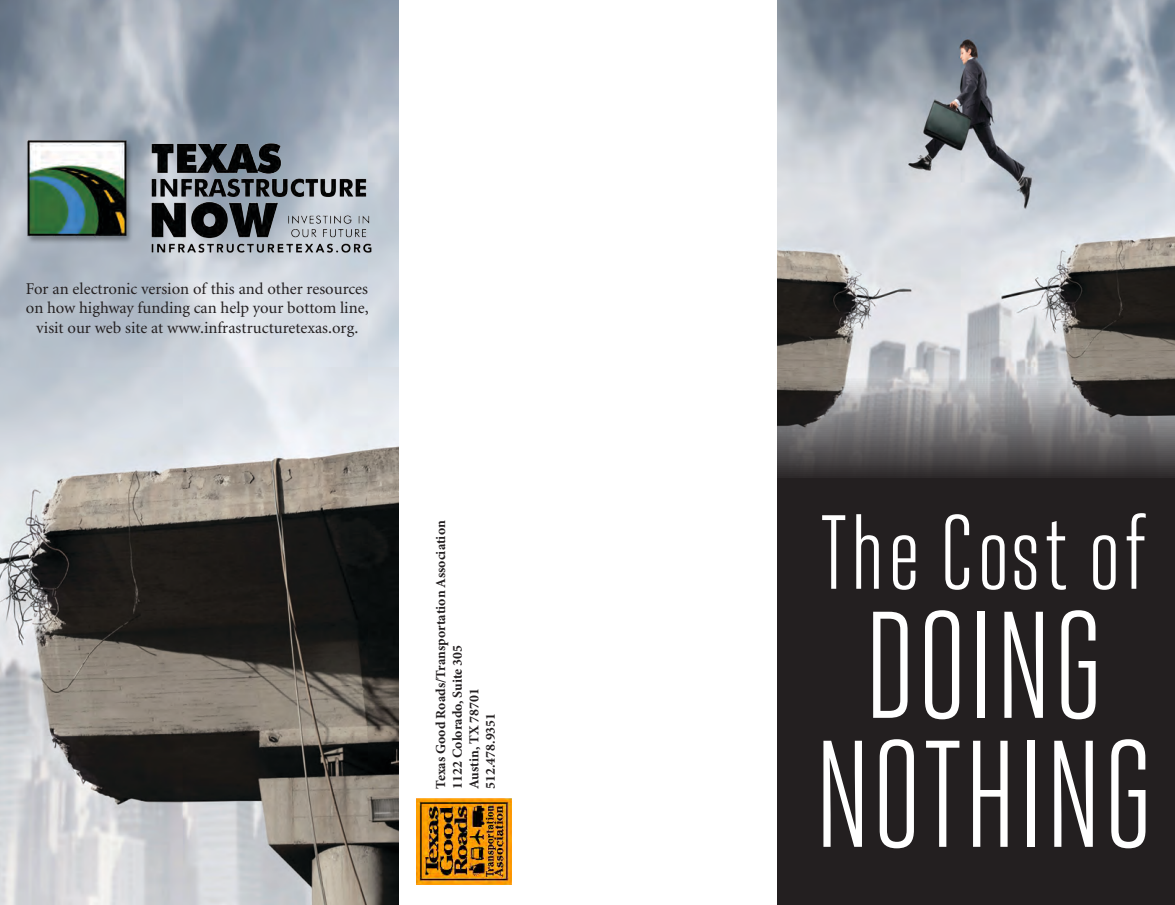
<style>
.page{position:relative;width:1175px;height:905px;background:#fff}
.page>*{position:absolute;margin:0;border:0;box-sizing:border-box;transform-origin:0 0}
.t1{font:151.5px "Heroic Condensed";color:#fff}
.t2{font:105px "Heroic Condensed";letter-spacing:.03em;color:#fff}
.t3{font:16.5px/19.8px "Minion";color:#231f20;text-align:center}
.t4{font:700 13.8px "Minion Pro";color:#231f20}
</style>
<div class="page">
<div style="left:778px;top:0;width:396px;height:904px;background:#231f20"></div>
<img style="left:778px;top:0;width:396px;height:477px">
<img style="left:0;top:0;width:398px;height:904px">
<img style="left:416px;top:798px;width:96px;height:86px">
<img style="left:19px;top:129px;width:361px;height:128px">
<p class="t3" style="left:26px;top:279px;width:344px">For an electronic version of this and other resources on how highway funding can help your bottom line, visit our web site at www.infrastructuretexas.org.</p>
<p class="t4" style="left:432px;top:788px;width:270px;rotate:-90deg">Texas Good Roads/Transportation Association</p>
<p class="t4" style="left:449px;top:788px;width:145px;rotate:-90deg">1122 Colorado, Suite 305</p>
<p class="t4" style="left:465px;top:788px;width:102px;rotate:-90deg">Austin, TX 78701</p>
<p class="t4" style="left:482px;top:788px;width:77px;rotate:-90deg">512.478.9351</p>
<p class="t2" style="left:819px;top:495px;width:330px">The Cost of</p>
<p class="t1" style="left:863px;top:582px;width:242px">DOING</p>
<p class="t1" style="left:813px;top:711px;width:342px">NOTHING</p>
</div>
